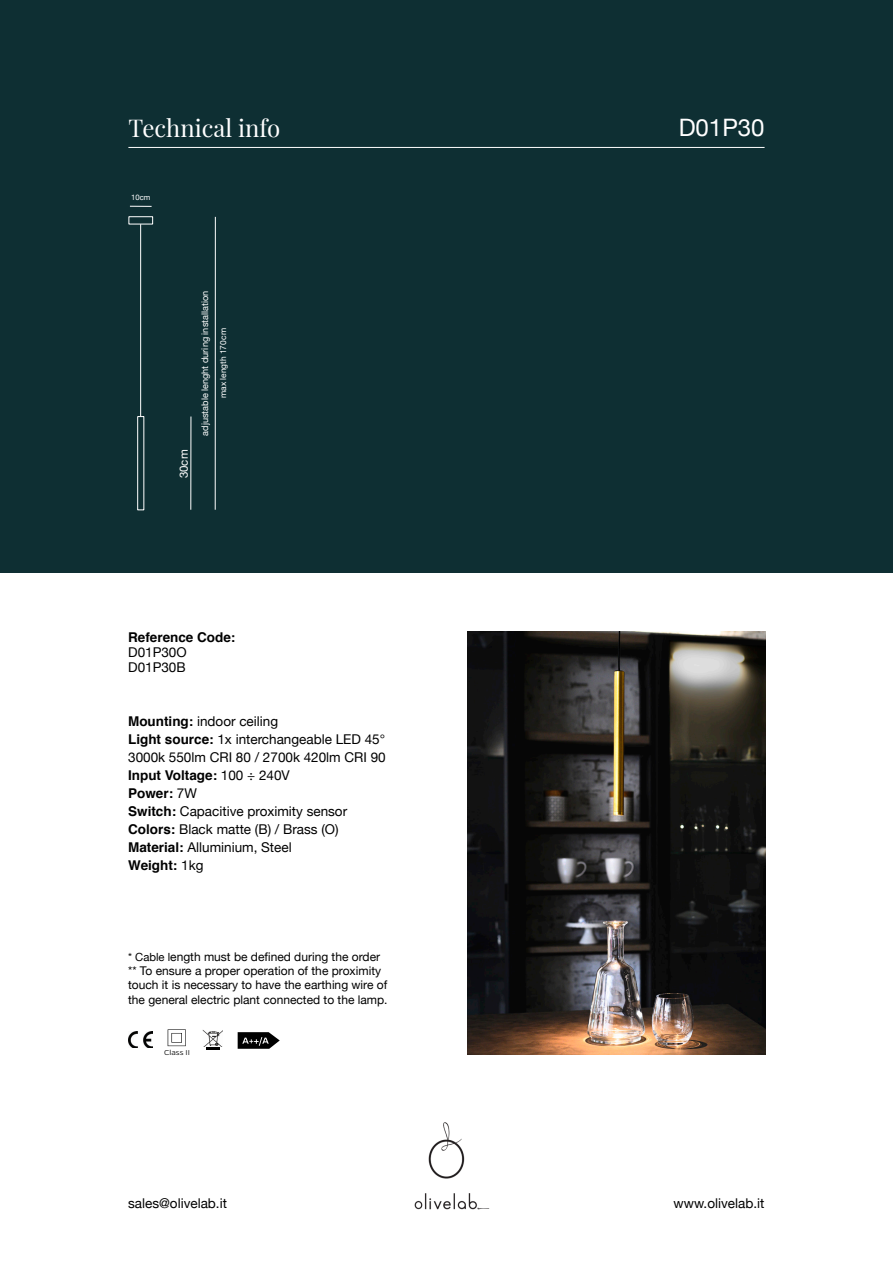
<style>
.page{position:relative;width:893px;height:1263px;background:#fff}
.page>*{position:absolute;margin:0;border:0;box-sizing:border-box;transform-origin:0 0}
.t1{font:24px "Playfair Display";color:#fff}
.t2{font:24px "Helvetica Neue";color:#fff}
.t3{font:13.5px/18px "Helvetica Neue";color:#000}
.t4{font:700 13.5px "Helvetica";color:#000}
.t5{font:12px/14.4px "Helvetica Neue";color:#000}
.t6{font:11.55px "Helvetica Neue";color:#fff}
.t7{font:9.15px "Helvetica Neue";color:#fff}
.t8{font:8.4px "Helvetica Neue";color:#fff}
.t9{font:300 7.95px "Gentona";color:#000;scale:1.09 1}
.t10{font:7.65px "Helvetica Neue";color:#fff}
.s1{font-family:"Helvetica";font-weight:700}
.s2{font-family:"Helvetica Neue";font-weight:400}
.s3{font-size:11.25px}
</style>
<div class="page">
<div style="left:0;top:0;width:893px;height:573px;background:#0e2f33"></div>
<svg style="left:238px;top:1032px;width:42px;height:17px"></svg>
<img style="left:203px;top:1030px;width:20px;height:16px">
<svg style="left:206px;top:1047px;width:13px;height:3px"></svg>
<svg style="left:168px;top:1029px;width:18px;height:17px"></svg>
<img style="left:129px;top:1031px;width:24px;height:17px">
<hr style="left:128px;top:147px;width:637px;height:1px;background:#fff">
<img style="left:414px;top:1122px;width:76px;height:88px">
<hr style="left:191px;top:416px;width:1px;height:94px;background:#fff">
<svg style="left:128px;top:216px;width:25px;height:294px"></svg>
<hr style="left:215px;top:217px;width:1px;height:293px;background:#fff">
<svg style="left:130px;top:206px;width:22px;height:1px"></svg>
<img style="left:468px;top:631px;width:297px;height:424px">
<p class="t1" style="left:129px;top:109px;width:153px">Technical info</p>
<p class="t10" style="left:131px;top:193px;width:21px">10cm</p>
<p class="t6" style="left:177px;top:478px;width:30px;rotate:-90deg">30cm</p>
<p class="t7" style="left:200px;top:436px;width:146px;rotate:-90deg">adjustable lenght during installation</p>
<p class="t8" style="left:218px;top:398px;width:72px;rotate:-90deg">max length 170cm</p>
<p class="t4" style="left:128px;top:626px;width:109px">Reference Code:</p>
<p class="t3" style="left:128px;top:643px;width:60px">D01P30O</p>
<p class="t3" style="left:128px;top:658px;width:59px">D01P30B</p>
<p class="t3" style="left:128px;top:712px;width:151px"><span class="s1">Mounting:</span> indoor ceiling</p>
<p class="t3" style="left:128px;top:730px;width:259px"><span class="s1">Light source:</span> 1x interchangeable LED 45°<br>3000k 550lm CRI 80 / 2700k 420lm CRI 90</p>
<p class="t4" style="left:128px;top:764px;width:163px">Input Voltage: <span class="s2">100 ÷ 240V</span></p>
<p class="t4" style="left:128px;top:782px;width:70px">Power: <span class="s2">7W</span></p>
<p class="t3" style="left:128px;top:802px;width:221px"><span class="s1">Switch:</span> Capacitive proximity sensor</p>
<p class="t3" style="left:128px;top:820px;width:212px"><span class="s1">Colors:</span> Black matte (B) / Brass (O)</p>
<p class="t3" style="left:128px;top:838px;width:165px"><span class="s1">Material:</span> Alluminium, Steel</p>
<p class="t4" style="left:128px;top:854px;width:77px">Weight: <span class="s2">1kg</span></p>
<p class="t5" style="left:128px;top:949px;width:253px"><span class="s3">* Cable l</span>ength must be defined during the order</p>
<p class="t5" style="left:128px;top:963px;width:261px">** To ensure a proper operation of the proximity touch it is necessary to have the earthing wire of the general electric plant connected to the lamp.</p>
<p class="t9" style="left:164px;top:1048px;width:25px">Class II</p>
<p class="t2" style="left:679px;top:113px;width:87px">D01P30</p>
<p class="t3" style="left:128px;top:1194px;width:100px">sales@olivelab.it</p>
<p class="t3" style="left:674px;top:1194px;width:92px">www.olivelab.it</p>
</div>
